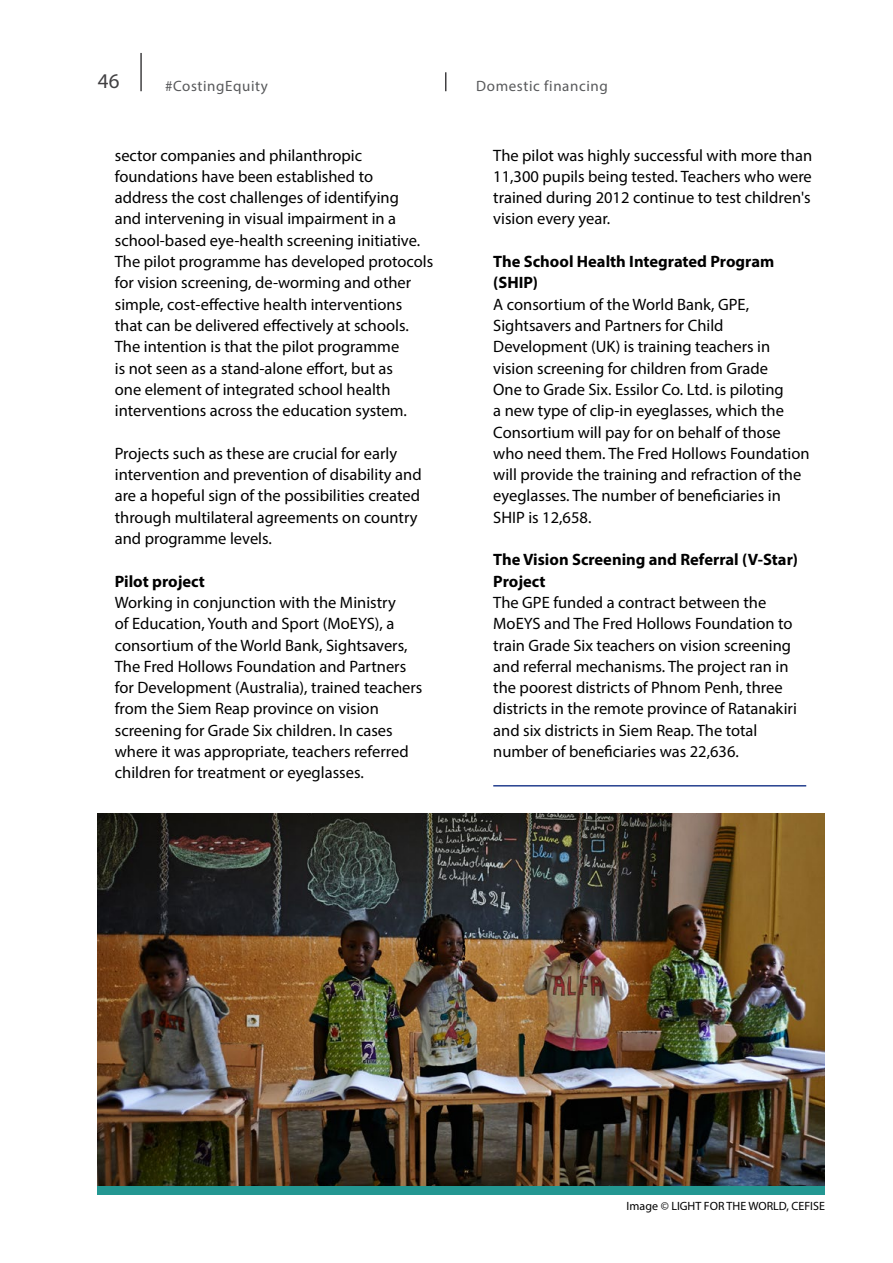
<style>
.page{position:relative;width:893px;height:1263px;background:#fff}
.page>*{position:absolute;margin:0;border:0;box-sizing:border-box;transform-origin:0 0}
.t1{font:21px "Myriad Pro";color:#414042}
.INFO_BOX_TEXT{font:16.5px/21.3px "Myriad Pro";color:#000}
.INFO_BOX_TEXT-2{font:700 16.5px/21.3px "Myriad Pro";color:#000}
.t2{font:15px "Myriad Pro";letter-spacing:.04em;color:#58595b}
.t3{font:12px "Myriad Pro";color:#000}
</style>
<div class="page">
<hr style="left:140px;top:53px;width:2px;height:38px;background:#414042">
<svg style="left:445px;top:72px;width:1px;height:19px"></svg>
<hr style="left:493px;top:785px;width:313px;height:1px;background:#25408f">
<img style="left:98px;top:814px;width:727px;height:372px">
<div style="left:98px;top:1186px;width:727px;height:9px;background:#239792"></div>
<p class="t1" style="left:98px;top:68px;width:23px">46</p>
<p class="t2" style="left:165px;top:77px;width:104px">#CostingEquity</p>
<p class="t2" style="left:476px;top:77px;width:133px">Domestic financing</p>
<p class="INFO_BOX_TEXT" style="left:115px;top:144px;width:320px">sector companies and philanthropic foundations have been established to<br>address the cost challenges of identifying<br>and intervening in visual impairment in a school-based eye-health screening initiative.<br>The pilot programme has developed protocols for vision screening, de-worming and other simple, cost-effective health interventions that can be delivered effectively at schools.<br>The intention is that the pilot programme<br>is not seen as a stand-alone effort, but as<br>one element of integrated school health interventions across the education system.</p>
<p class="INFO_BOX_TEXT" style="left:115px;top:442px;width:308px">Projects such as these are crucial for early intervention and prevention of disability and are a hopeful sign of the possibilities created through multilateral agreements on country and programme levels.</p>
<p class="INFO_BOX_TEXT-2" style="left:115px;top:570px;width:92px">Pilot project</p>
<p class="INFO_BOX_TEXT" style="left:115px;top:591px;width:309px">Working in conjunction with the Ministry<br>of Education, Youth and Sport (MoEYS), a consortium of the World Bank, Sightsavers, The Fred Hollows Foundation and Partners for Development (Australia), trained teachers from the Siem Reap province on vision screening for Grade Six children. In cases where it was appropriate, teachers referred children for treatment or eyeglasses.</p>
<p class="INFO_BOX_TEXT" style="left:493px;top:144px;width:320px;text-align:justify">The pilot was highly successful with more than 11,300 pupils being tested. Teachers who were trained during 2012 continue to test children's vision every year.</p>
<p class="INFO_BOX_TEXT-2" style="left:493px;top:250px;width:282px">The School Health Integrated Program (SHIP)</p>
<p class="INFO_BOX_TEXT" style="left:493px;top:293px;width:318px">A consortium of the World Bank, GPE, Sightsavers and Partners for Child Development (UK) is training teachers in vision screening for children from Grade<br>One to Grade Six. Essilor Co. Ltd. is piloting<br>a new type of clip-in eyeglasses, which the Consortium will pay for on behalf of those who need them. The Fred Hollows Foundation will provide the training and refraction of the eyeglasses. The number of beneficiaries in SHIP is 12,658.</p>
<p class="INFO_BOX_TEXT-2" style="left:493px;top:549px;width:306px">The Vision Screening and Referral (V-Star)<br>Project</p>
<p class="INFO_BOX_TEXT" style="left:493px;top:591px;width:305px">The GPE funded a contract between the MoEYS and The Fred Hollows Foundation to train Grade Six teachers on vision screening and referral mechanisms. The project ran in the poorest districts of Phnom Penh, three districts in the remote province of Ratanakiri and six districts in Siem Reap. The total number of beneficiaries was 22,636.</p>
<p class="t3" style="left:627px;top:1198px;width:200px">Image © LIGHT FOR THE WORLD, CEFISE</p>
</div>
